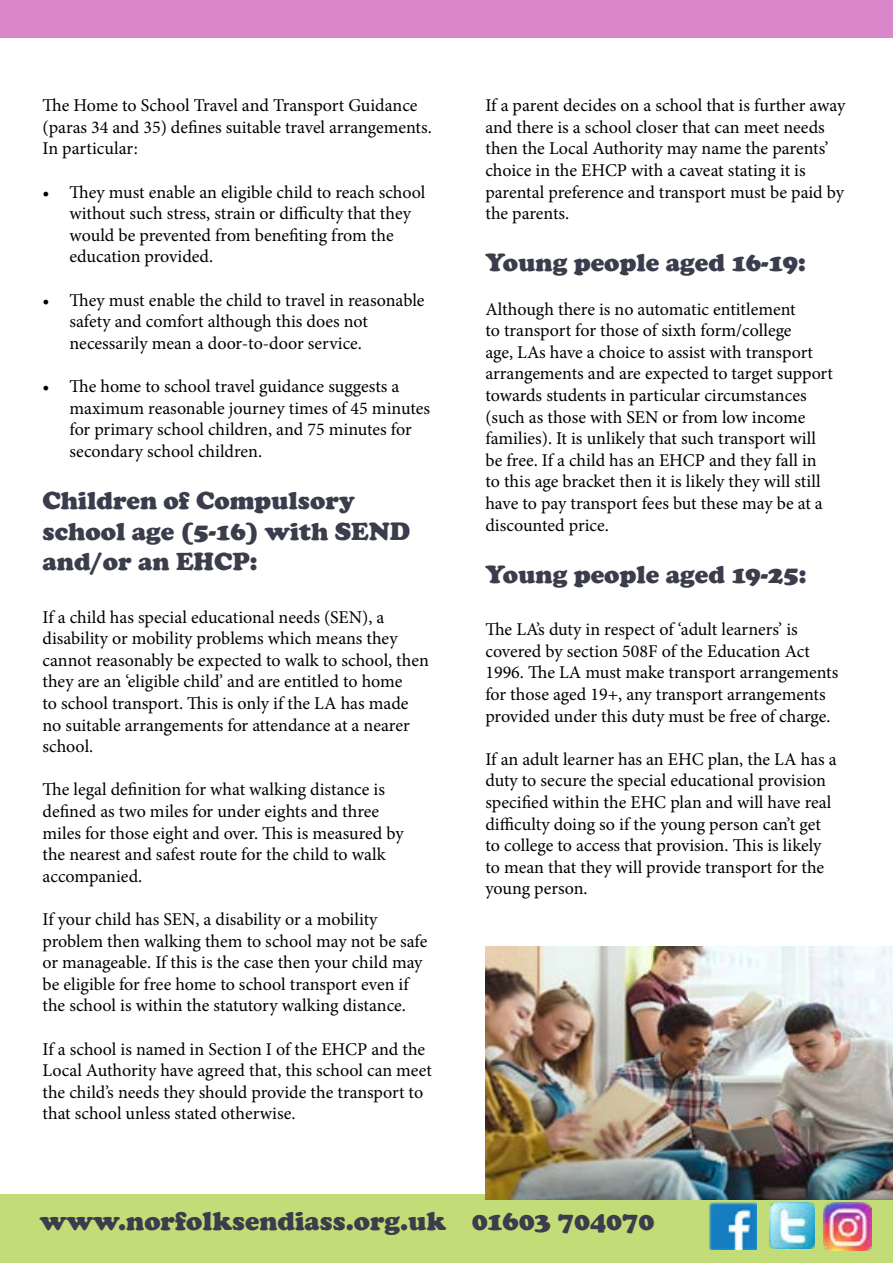
<style>
.page{position:relative;width:893px;height:1263px;background:#fff}
.page>*{position:absolute;margin:0;border:0;box-sizing:border-box;transform-origin:0 0}
.t1{font:900 27px "Cooper";color:#3b3d4c}
.t2{font:900 25.5px/30.6px "Cooper";color:#3b3d4c}
.t3{font:18px/21.6px "Minion Pro";letter-spacing:-.005em;color:#000}
</style>
<div class="page">
<div style="left:0;top:1194px;width:893px;height:69px;background:#c2dd78"></div>
<img style="left:824px;top:1202px;width:48px;height:48px">
<img style="left:769px;top:1202px;width:46px;height:46px">
<img style="left:709px;top:1202px;width:47px;height:47px">
<div style="left:0;top:0;width:893px;height:37px;background:#da87c9"></div>
<img style="left:485px;top:946px;width:408px;height:253px">
<p class="t3" style="left:43px;top:95px;width:391px">The Home to School Travel and Transport Guidance (paras 34 and 35) defines suitable travel arrangements.<br>In particular:</p>
<p class="t3" style="left:70px;top:181px;width:357px;text-indent:-27px">• They must enable an eligible child to reach school without such stress, strain or difficulty that they would be prevented from benefiting from the education provided.</p>
<p class="t3" style="left:70px;top:289px;width:357px;text-indent:-27px">• They must enable the child to travel in reasonable safety and comfort although this does not necessarily mean a door-to-door service.</p>
<p class="t3" style="left:70px;top:376px;width:362px;text-indent:-27px">• The home to school travel guidance suggests a maximum reasonable journey times of 45 minutes for primary school children, and 75 minutes for secondary school children.</p>
<h2 class="t2" style="left:43px;top:485px;width:369px">Children of Compulsory school age (5-16) with SEND and/or an EHCP:</h2>
<p class="t3" style="left:43px;top:606px;width:388px">If a child has special educational needs (SEN), a disability or mobility problems which means they cannot reasonably be expected to walk to school, then they are an ‘eligible child’ and are entitled to home<br>to school transport. This is only if the LA has made no suitable arrangements for attendance at a nearer school.</p>
<p class="t3" style="left:43px;top:779px;width:363px">The legal definition for what walking distance is defined as two miles for under eights and three miles for those eight and over. This is measured by the nearest and safest route for the child to walk accompanied.</p>
<p class="t3" style="left:43px;top:908px;width:386px">If your child has SEN, a disability or a mobility problem then walking them to school may not be safe or manageable. If this is the case then your child may be eligible for free home to school transport even if the school is within the statutory walking distance.</p>
<p class="t3" style="left:43px;top:1038px;width:391px">If a school is named in Section I of the EHCP and the Local Authority have agreed that, this school can meet the child’s needs they should provide the transport to that school unless stated otherwise.</p>
<p class="t3" style="left:485px;top:95px;width:361px">If a parent decides on a school that is further away and there is a school closer that can meet needs then the Local Authority may name the parents’ choice in the EHCP with a caveat stating it is parental preference and transport must be paid by the parents.</p>
<h2 class="t2" style="left:485px;top:248px;width:322px">Young people aged 16-19:</h2>
<p class="t3" style="left:485px;top:298px;width:349px">Although there is no automatic entitlement<br>to transport for those of sixth form/college<br>age, LAs have a choice to assist with transport arrangements and are expected to target support towards students in particular circumstances (such as those with SEN or from low income families). It is unlikely that such transport will be free. If a child has an EHCP and they fall in to this age bracket then it is likely they will still have to pay transport fees but these may be at a discounted price.</p>
<h2 class="t2" style="left:485px;top:559px;width:323px">Young people aged 19-25:</h2>
<p class="t3" style="left:485px;top:619px;width:354px">The LA’s duty in respect of ‘adult learners’ is covered by section 508F of the Education Act 1996. The LA must make transport arrangements for those aged 19+, any transport arrangements provided under this duty must be free of charge.</p>
<p class="t3" style="left:485px;top:748px;width:353px">If an adult learner has an EHC plan, the LA has a duty to secure the special educational provision specified within the EHC plan and will have real difficulty doing so if the young person can’t get to college to access that provision. This is likely to mean that they will provide transport for the young person.</p>
<h1 class="t1" style="left:40px;top:1205px;width:616px">www.norfolksendiass.org.uk 01603 704070</h1>
</div>
